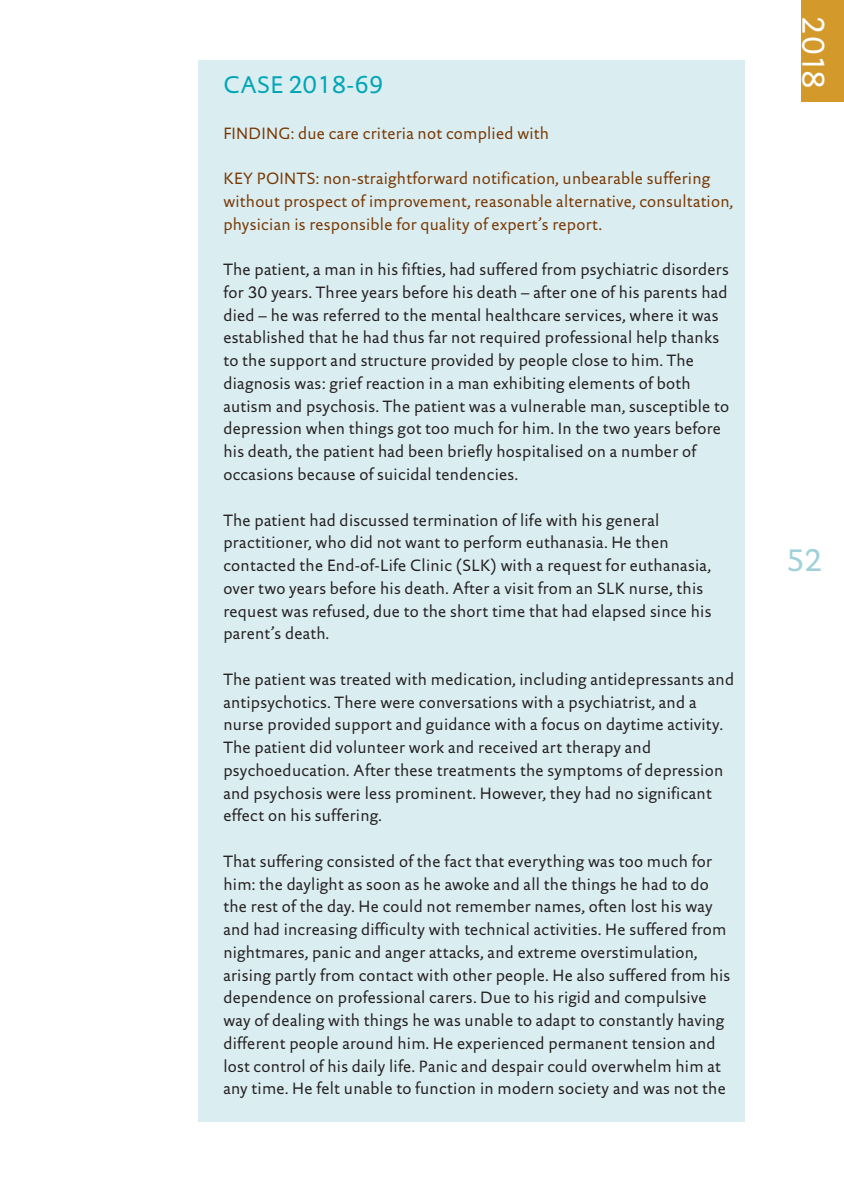
<style>
.page{position:relative;width:844px;height:1191px;background:#fff}
.page>*{position:absolute;margin:0;border:0;box-sizing:border-box;transform-origin:0 0}
.t1{font:31.5px "DTL Documenta Sans TOT";color:#fff}
.t2{font:31.5px "DTL Documenta Sans TOT";color:#a0d0d8}
.t3{font:24.5px "DTL Documenta Sans TOT";color:#00a6b6}
.t4{font:16.62px/22.8px "DTL Documenta Sans TOT";letter-spacing:.015em;color:#241f1f}
.t5{font:16.62px/22.8px "DTL Documenta Sans TOT";letter-spacing:.015em;color:#783702}
</style>
<div class="page">
<div style="left:801px;top:0;width:42px;height:102px;background:#d3992a"></div>
<div style="left:198px;top:60px;width:546px;height:1061px;background:#daedf1"></div>
<h2 class="t3" style="left:223px;top:70px;width:162px">CASE 2018-69</h2>
<p class="t5" style="left:223px;top:121px;width:327px">FINDING: due care criteria not complied with</p>
<p class="t5" style="left:223px;top:167px;width:511px">KEY POINTS: non-straightforward notification, unbearable suffering without prospect of improvement, reasonable alternative, consultation, physician is responsible for quality of expert’s report.</p>
<p class="t4" style="left:223px;top:258px;width:507px">The patient, a man in his fifties, had suffered from psychiatric disorders for 30 years. Three years before his death – after one of his parents had died – he was referred to the mental healthcare services, where it was established that he had thus far not required professional help thanks to the support and structure provided by people close to him. The diagnosis was: grief reaction in a man exhibiting elements of both autism and psychosis. The patient was a vulnerable man, susceptible to depression when things got too much for him. In the two years before his death, the patient had been briefly hospitalised on a number of occasions because of suicidal tendencies.</p>
<p class="t4" style="left:223px;top:508px;width:489px">The patient had discussed termination of life with his general practitioner, who did not want to perform euthanasia. He then contacted the End-of-Life Clinic (SLK) with a request for euthanasia, over two years before his death. After a visit from an SLK nurse, this request was refused, due to the short time that had elapsed since his parent’s death.</p>
<p class="t4" style="left:223px;top:667px;width:512px">The patient was treated with medication, including antidepressants and antipsychotics. There were conversations with a psychiatrist, and a nurse provided support and guidance with a focus on daytime activity.<br>The patient did volunteer work and received art therapy and psychoeducation. After these treatments the symptoms of depression and psychosis were less prominent. However, they had no significant effect on his suffering.</p>
<p class="t4" style="left:223px;top:849px;width:508px">That suffering consisted of the fact that everything was too much for him: the daylight as soon as he awoke and all the things he had to do the rest of the day. He could not remember names, often lost his way and had increasing difficulty with technical activities. He suffered from nightmares, panic and anger attacks, and extreme overstimulation, arising partly from contact with other people. He also suffered from his dependence on professional carers. Due to his rigid and compulsive way of dealing with things he was unable to adapt to constantly having different people around him. He experienced permanent tension and lost control of his daily life. Panic and despair could overwhelm him at any time. He felt unable to function in modern society and was not the</p>
<h1 class="t1" style="left:832px;top:15px;width:76px;rotate:90deg">2018</h1>
<h1 class="t2" style="left:785px;top:541px;width:38px">52</h1>
</div>
